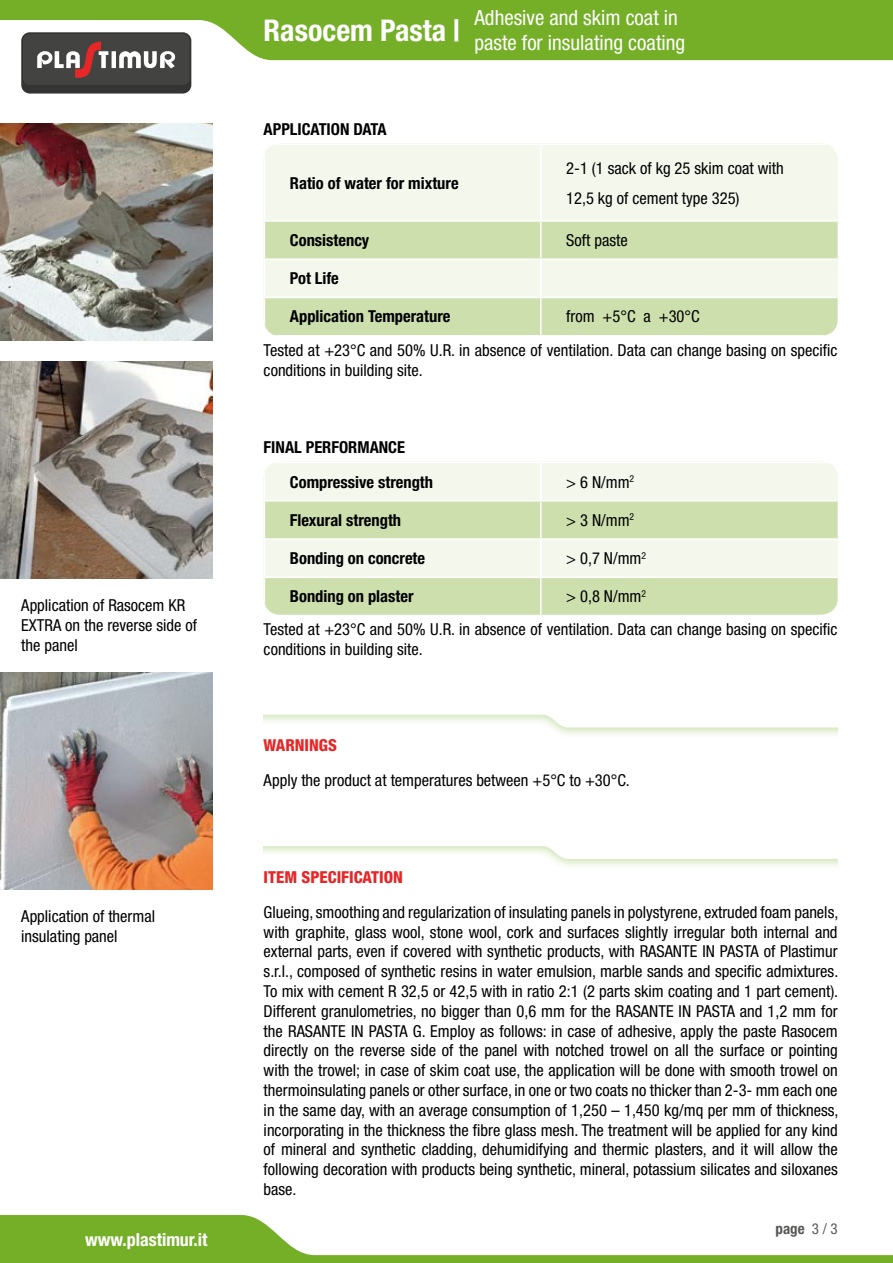
<style>
.page{position:relative;width:893px;height:1263px;background:#fff}
.page>*{position:absolute;margin:0;border:0;box-sizing:border-box;transform-origin:0 0}
.t1{font:700 condensed 30px "Helvetica Neue LT Pro";color:#fff}
.t2{font:condensed 21px/25.2px "Helvetica Neue LT Pro";color:#fff}
.t3{font:700 condensed 18px "Helvetica Neue LT Pro";color:#fff}
.t4{font:condensed 16.5px/19.8px "Helvetica Neue LT Pro";color:#000}
.t5{font:700 condensed 16.5px "Helvetica Neue LT Pro";color:#000}
.t6{font:800 condensed 16.5px "Helvetica Neue LT Pro";color:#e52727}
.t7{font:700 condensed 16.5px "Helvetica Neue LT Pro";color:#000}
.t8{font:700 condensed 15px "Helvetica Neue LT Pro";color:#575756}
.s1{font-weight:400}
</style>
<div class="page">
<div style="left:21px;top:32px;width:170px;height:62px;background:#343434;border-radius:9px"></div>
<div style="left:23px;top:34px;width:167px;height:51px;background:#434342;border-radius:7px"></div>
<svg style="left:37px;top:60px;width:138px;height:18px"></svg>
<svg style="left:0;top:0;width:893px;height:60px;fill:#74af27"></svg>
<svg style="left:0;top:1215px;width:893px;height:48px"></svg>
<div style="left:265px;top:463px;width:573px;height:37px;background:#f3f7ec"></div>
<svg style="left:265px;top:501px;width:573px;height:114px;background:#dae7c2"></svg>
<hr style="left:540px;top:463px;width:2px;height:37px;background:#fff">
<hr style="left:540px;top:501px;width:2px;height:37px;background:#fff">
<hr style="left:264px;top:538px;width:277px;height:2px;background:#fff">
<hr style="left:541px;top:538px;width:297px;height:2px;background:#fff">
<hr style="left:540px;top:540px;width:2px;height:37px;background:#fff">
<hr style="left:264px;top:577px;width:277px;height:1px;background:#fff">
<hr style="left:541px;top:577px;width:297px;height:1px;background:#fff">
<hr style="left:540px;top:578px;width:2px;height:37px;background:#fff">
<div style="left:264px;top:706px;width:574px;height:30px;background:#74af27;opacity:.4"></div>
<svg style="left:264px;top:706px;width:574px;height:23px"></svg>
<div style="left:264px;top:837px;width:574px;height:31px;background:#74af27;opacity:.4"></div>
<svg style="left:264px;top:837px;width:574px;height:23px"></svg>
<img style="left:0;top:123px;width:213px;height:217px">
<img style="left:0;top:361px;width:213px;height:217px">
<img style="left:0;top:672px;width:213px;height:217px">
<div style="left:265px;top:145px;width:573px;height:75px;background:#f3f7ec"></div>
<svg style="left:265px;top:222px;width:573px;height:113px;background:#dae7c2"></svg>
<hr style="left:540px;top:145px;width:2px;height:75px;background:#fff">
<hr style="left:540px;top:222px;width:2px;height:36px;background:#fff">
<hr style="left:264px;top:258px;width:277px;height:2px;background:#fff">
<hr style="left:541px;top:258px;width:297px;height:2px;background:#fff">
<hr style="left:540px;top:260px;width:2px;height:37px;background:#fff">
<hr style="left:264px;top:297px;width:277px;height:1px;background:#fff">
<hr style="left:541px;top:297px;width:297px;height:1px;background:#fff">
<hr style="left:540px;top:298px;width:2px;height:37px;background:#fff">
<p class="t4" style="left:21px;top:595px;width:177px">Application of Rasocem KR<br>EXTRA on the reverse side of the panel</p>
<p class="t4" style="left:21px;top:906px;width:135px">Application of thermal insulating panel</p>
<p class="t3" style="left:85px;top:1229px;width:124px">www.plastimur.it</p>
<h1 class="t1" style="left:264px;top:12px;width:198px">Rasocem Pasta |</h1>
<p class="t2" style="left:474px;top:5px;width:212px">Adhesive and skim coat in paste for insulating coating</p>
<p class="t5" style="left:264px;top:119px;width:125px">APPLICATION DATA</p>
<p class="t5" style="left:290px;top:173px;width:170px">Ratio of water for mixture</p>
<p class="t4" style="left:566px;top:153px;width:219px;line-height:30px">2-1 (1 sack of kg 25 skim coat with<br>12,5 kg of cement type 325)</p>
<p class="t5" style="left:290px;top:230px;width:81px">Consistency</p>
<p class="t4" style="left:566px;top:230px;width:63px">Soft paste</p>
<p class="t5" style="left:290px;top:268px;width:51px">Pot Life</p>
<p class="t5" style="left:290px;top:307px;width:162px">Application Temperature</p>
<p class="t4" style="left:566px;top:307px;width:135px">from +5°C a +30°C</p>
<p class="t4" style="left:264px;top:340px;width:575px">Tested at +23°C and 50% U.R. in absence of ventilation. Data can change basing on specific conditions in building site.</p>
<p class="t7" style="left:264px;top:437px;width:143px">FINAL PERFORMANCE</p>
<p class="t5" style="left:290px;top:472px;width:145px">Compressive strength</p>
<p class="t4" style="left:566px;top:472px;width:69px">&gt; 6 N/mm<sup>2</sup></p>
<p class="t5" style="left:290px;top:510px;width:113px">Flexural strength</p>
<p class="t4" style="left:566px;top:510px;width:69px">&gt; 3 N/mm<sup>2</sup></p>
<p class="t5" style="left:290px;top:548px;width:137px">Bonding on concrete</p>
<p class="t4" style="left:566px;top:548px;width:81px">&gt; 0,7 N/mm<sup>2</sup></p>
<p class="t5" style="left:290px;top:586px;width:125px">Bonding on plaster</p>
<p class="t4" style="left:566px;top:586px;width:81px">&gt; 0,8 N/mm<sup>2</sup></p>
<p class="t4" style="left:264px;top:619px;width:575px">Tested at +23°C and 50% U.R. in absence of ventilation. Data can change basing on specific conditions in building site.</p>
<p class="t6" style="left:264px;top:735px;width:75px">WARNINGS</p>
<p class="t4" style="left:264px;top:770px;width:368px">Apply the product at temperatures between +5°C to +30°C.</p>
<p class="t6" style="left:264px;top:867px;width:141px">ITEM SPECIFICATION</p>
<p class="t4" style="left:264px;top:902px;width:576px;text-align:justify">Glueing, smoothing and regularization of insulating panels in polystyrene, extruded foam panels, with graphite, glass wool, stone wool, cork and surfaces slightly irregular both internal and external parts, even if covered with synthetic products, with RASANTE IN PASTA of Plastimur s.r.l., composed of synthetic resins in water emulsion, marble sands and specific admixtures.<br>To mix with cement R 32,5 or 42,5 with in ratio 2:1 (2 parts skim coating and 1 part cement).<br>Different granulometries, no bigger than 0,6 mm for the RASANTE IN PASTA and 1,2 mm for the RASANTE IN PASTA G. Employ as follows: in case of adhesive, apply the paste Rasocem directly on the reverse side of the panel with notched trowel on all the surface or pointing with the trowel; in case of skim coat use, the application will be done with smooth trowel on thermoinsulating panels or other surface, in one or two coats no thicker than 2-3- mm each one in the same day, with an average consumption of 1,250 – 1,450 kg/mq per mm of thickness, incorporating in the thickness the fibre glass mesh. The treatment will be applied for any kind of mineral and synthetic cladding, dehumidifying and thermic plasters, and it will allow the following decoration with products being synthetic, mineral, potassium silicates and siloxanes base.</p>
<p class="t8" style="left:776px;top:1220px;width:64px">page <span class="s1">3 / 3</span></p>
</div>
